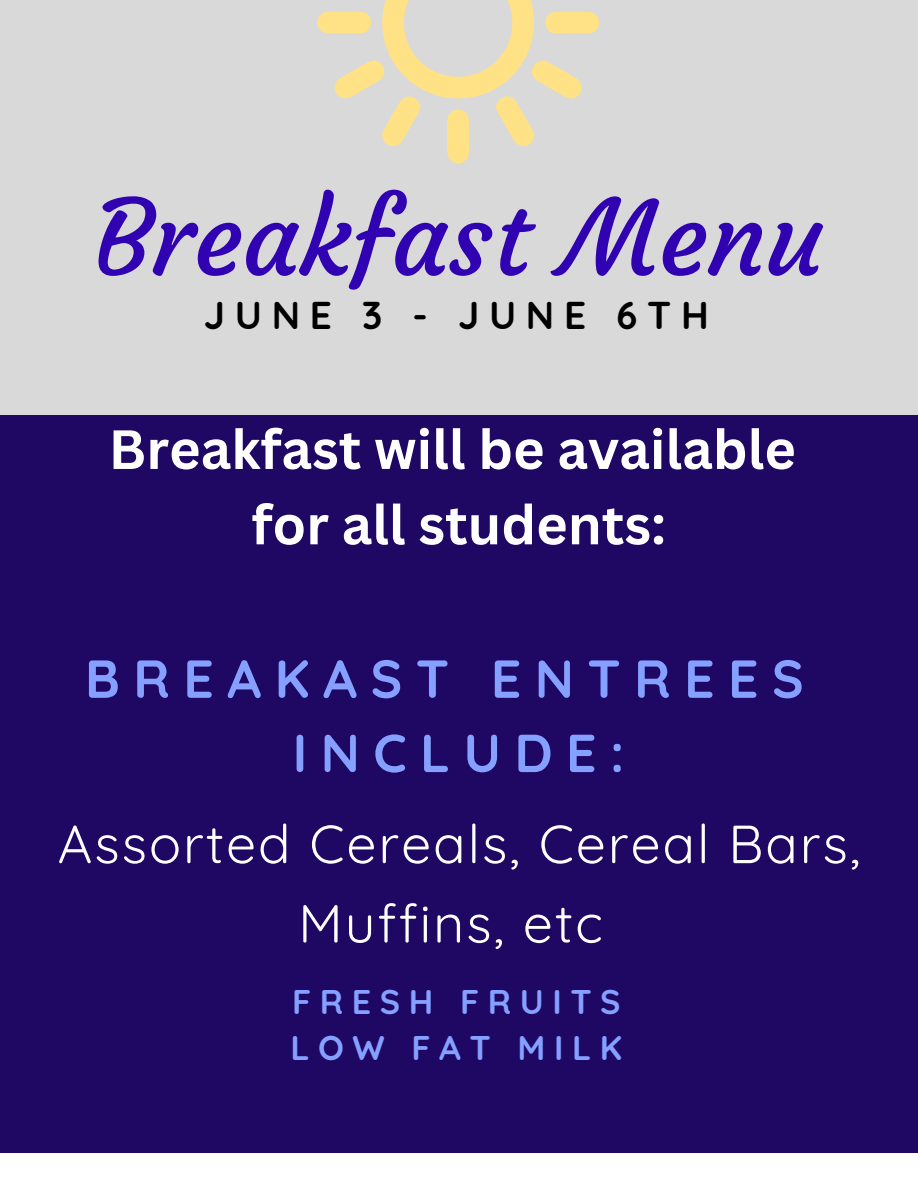
<style>
.page{position:relative;width:918px;height:1188px;background:#d9d9d9}
.page>*{position:absolute;margin:0;border:0;box-sizing:border-box;transform-origin:0 0}
.t1{font:104.1px "Courgette";color:#3002b2}
.t2{font:700 54px/75.3px "Canva Sans";color:#fff;text-align:center}
.t3{font:53.7px/79.3px "Quicksand";letter-spacing:.04em;color:#fff;text-align:center}
.t4{font:700 53.4px/74.2px "Quicksand";letter-spacing:.25em;color:#85a0ff;text-align:center}
.t5{font:700 38.7px "Quicksand";letter-spacing:.25em;color:#000}
.t6{font:700 34.2px "Quicksand";letter-spacing:.25em;color:#85a0ff}
</style>
<div class="page">
<svg style="left:317px;top:0;width:282px;height:164px"></svg>
<div style="left:0;top:415px;width:918px;height:753px;background:#1f0764"></div>
<div style="left:0;top:1153px;width:918px;height:35px;background:#fff"></div>
<p class="t1" style="left:94px;top:174px;width:731px">Breakfast Menu</p>
<h5 class="t5" style="left:204px;top:290px;width:507px">JUNE 3 - JUNE 6TH</h5>
<p class="t2" style="left:109px;top:410px;width:689px">Breakfast will be available for all students:</p>
<h4 class="t4" style="left:85px;top:641px;width:720px">BREAKAST ENTREES<br>INCLUDE:</h4>
<h1 class="t3" style="left:58px;top:803px;width:804px">Assorted Cereals, Cereal Bars,<br>Muffins, etc</h1>
<h3 class="t6" style="left:292px;top:980px;width:330px">FRESH FRUITS</h3>
<h2 class="t6" style="left:290px;top:1026px;width:333px">LOW FAT MILK</h2>
</div>
